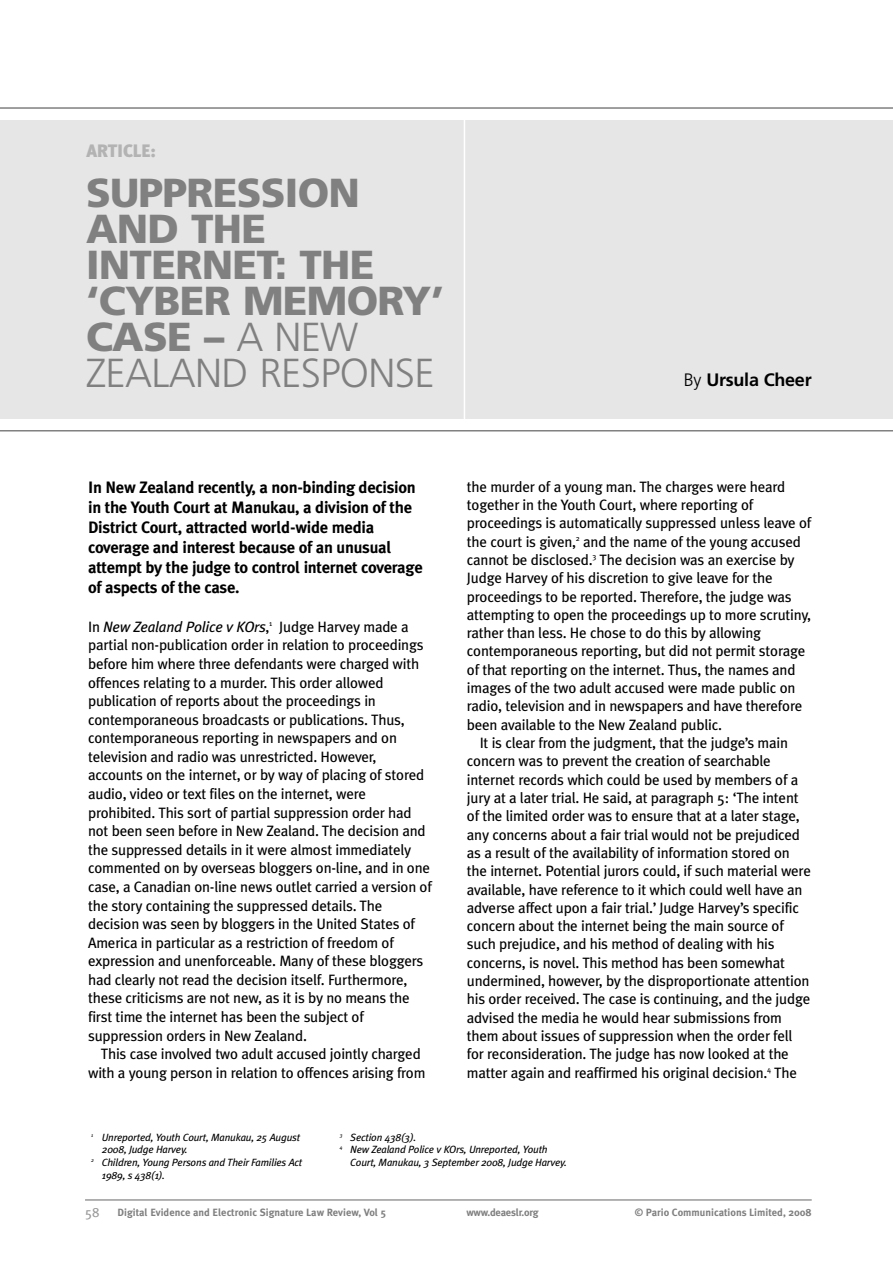
<style>
.page{position:relative;width:893px;height:1263px;background:#fff}
.page>*{position:absolute;margin:0;border:0;box-sizing:border-box;transform-origin:0 0}
.t1{font:900 40.5px/36px "Frutiger";letter-spacing:-.02em;color:#808080}
.t2{font:700 18px "Frutiger";letter-spacing:-.015em;color:#000}
.t3{font:900 18px "Meta Plus";letter-spacing:-.015em;color:#b3b3b3}
.t4{font:700 16.5px/20.1px "Meta Plus";letter-spacing:-.015em;color:#000}
.t5{font:15px/18.6px "Meta Plus";letter-spacing:-.015em;color:#000}
.t6{font:13.5px "Meta Plus";color:#999}
.t7{font:italic 10.5px "Meta Plus";letter-spacing:-.015em;color:#000}
.t8{font:700 10.5px "Meta Plus";color:#808080}
.t9{font:700 10.5px "Meta Plus";letter-spacing:-.02em;color:#808080}
.s1{font-weight:300}
.s2{font-style:italic}
</style>
<div class="page">
<div style="left:0;top:120px;width:893px;height:299px;background:#e6e6e6"></div>
<hr style="left:464px;top:89px;width:1px;height:364px;background:#fff">
<hr style="left:85px;top:1199px;width:727px;height:2px;background:#999">
<hr style="left:0;top:107px;width:893px;height:2px;background:#808080">
<hr style="left:0;top:430px;width:893px;height:1px;background:#808080">
<p class="t3" style="left:86px;top:141px;width:71px">ARTICLE:</p>
<h1 class="t1" style="left:86px;top:178px;width:360px">SUPPRESSION<br>AND THE<br>INTERNET: THE ‘CYBER MEMORY’<br>CASE – <span class="s1">A NEW<br>ZEALAND RESPONSE</span></h1>
<p class="t2" style="left:684px;top:373px;width:129px"><span class="s1">By</span> Ursula Cheer</p>
<p class="t4" style="left:88px;top:477px;width:336px">In New Zealand recently, a non-binding decision in the Youth Court at Manukau, a division of the District Court, attracted world-wide media coverage and interest because of an unusual attempt by the judge to control internet coverage of aspects of the case.</p>
<p class="t5" style="left:88px;top:617px;width:345px">In <span class="s2">New Zealand Police v KOrs</span>,<sup>1</sup> Judge Harvey made a partial non-publication order in relation to proceedings before him where three defendants were charged with offences relating to a murder. This order allowed publication of reports about the proceedings in contemporaneous broadcasts or publications. Thus, contemporaneous reporting in newspapers and on television and radio was unrestricted. However, accounts on the internet, or by way of placing of stored audio, video or text files on the internet, were prohibited. This sort of partial suppression order had not been seen before in New Zealand. The decision and the suppressed details in it were almost immediately commented on by overseas bloggers on-line, and in one case, a Canadian on-line news outlet carried a version of the story containing the suppressed details. The decision was seen by bloggers in the United States of America in particular as a restriction of freedom of expression and unenforceable. Many of these bloggers had clearly not read the decision itself. Furthermore, these criticisms are not new, as it is by no means the first time the internet has been the subject of suppression orders in New Zealand.</p>
<p class="t5" style="left:88px;top:1044px;width:339px;text-align:center">This case involved two adult accused jointly charged with a young person in relation to offences arising from</p>
<p class="t5" style="left:467px;top:477px;width:320px">the murder of a young man. The charges were heard</p>
<p class="t5" style="left:467px;top:495px;width:288px">together in the Youth Court, where reporting of</p>
<p class="t5" style="left:467px;top:514px;width:346px">proceedings is automatically suppressed unless leave of</p>
<p class="t5" style="left:467px;top:532px;width:336px">the court is given,<sup>2</sup> and the name of the young accused</p>
<p class="t5" style="left:467px;top:550px;width:329px">cannot be disclosed.<sup>3</sup> The decision was an exercise by</p>
<p class="t5" style="left:467px;top:569px;width:307px">Judge Harvey of his discretion to give leave for the</p>
<p class="t5" style="left:467px;top:587px;width:326px">proceedings to be reported. Therefore, the judge was</p>
<p class="t5" style="left:467px;top:605px;width:346px">attempting to open the proceedings up to more scrutiny,</p>
<p class="t5" style="left:467px;top:624px;width:296px">rather than less. He chose to do this by allowing</p>
<p class="t5" style="left:467px;top:642px;width:340px">contemporaneous reporting, but did not permit storage</p>
<p class="t5" style="left:467px;top:660px;width:330px">of that reporting on the internet. Thus, the names and</p>
<p class="t5" style="left:467px;top:679px;width:330px">images of the two adult accused were made public on</p>
<p class="t5" style="left:467px;top:697px;width:337px">radio, television and in newspapers and have therefore</p>
<p class="t5" style="left:467px;top:715px;width:257px">been available to the New Zealand public.</p>
<p class="t5" style="left:480px;top:733px;width:310px">It is clear from the judgment, that the judge’s main</p>
<p class="t5" style="left:467px;top:752px;width:305px">concern was to prevent the creation of searchable</p>
<p class="t5" style="left:467px;top:770px;width:333px">internet records which could be used by members of a</p>
<p class="t5" style="left:467px;top:788px;width:333px">jury at a later trial. He said, at paragraph 5: ‘The intent</p>
<p class="t5" style="left:467px;top:807px;width:334px">of the limited order was to ensure that at a later stage,</p>
<p class="t5" style="left:467px;top:825px;width:335px">any concerns about a fair trial would not be prejudiced</p>
<p class="t5" style="left:467px;top:843px;width:325px">as a result of the availability of information stored on</p>
<p class="t5" style="left:467px;top:862px;width:345px">the internet. Potential jurors could, if such material were</p>
<p class="t5" style="left:467px;top:880px;width:337px">available, have reference to it which could well have an</p>
<p class="t5" style="left:467px;top:898px;width:334px">adverse affect upon a fair trial.’ Judge Harvey’s specific</p>
<p class="t5" style="left:467px;top:917px;width:318px">concern about the internet being the main source of</p>
<p class="t5" style="left:467px;top:935px;width:309px">such prejudice, and his method of dealing with his</p>
<p class="t5" style="left:467px;top:953px;width:320px">concerns, is novel. This method has been somewhat</p>
<p class="t5" style="left:467px;top:972px;width:344px">undermined, however, by the disproportionate attention</p>
<p class="t5" style="left:467px;top:990px;width:345px">his order received. The case is continuing, and the judge</p>
<p class="t5" style="left:467px;top:1008px;width:317px">advised the media he would hear submissions from</p>
<p class="t5" style="left:467px;top:1026px;width:327px">them about issues of suppression when the order fell</p>
<p class="t5" style="left:467px;top:1045px;width:323px">for reconsideration. The judge has now looked at the</p>
<p class="t5" style="left:467px;top:1063px;width:332px">matter again and reaffirmed his original decision.<sup>4</sup> The</p>
<p class="t7" style="left:91px;top:1131px;width:210px"><sup>1</sup> Unreported, Youth Court, Manukau, 25 August</p>
<p class="t7" style="left:102px;top:1144px;width:87px">2008, Judge Harvey.</p>
<p class="t7" style="left:91px;top:1156px;width:212px"><sup>2</sup> Children, Young Persons and Their Families Act</p>
<p class="t7" style="left:102px;top:1169px;width:65px">1989, s 438(1).</p>
<p class="t7" style="left:340px;top:1131px;width:78px"><sup>3</sup> Section 438(3).</p>
<p class="t7" style="left:340px;top:1144px;width:209px"><sup>4</sup> New Zealand Police v KOrs, Unreported, Youth</p>
<p class="t7" style="left:350px;top:1156px;width:218px">Court, Manukau, 3 September 2008, Judge Harvey.</p>
<p class="t6" style="left:85px;top:1204px;width:16px">58</p>
<p class="t8" style="left:117px;top:1206px;width:270px">Digital Evidence and Electronic Signature Law Review, Vol 5</p>
<p class="t9" style="left:466px;top:1206px;width:74px">www.deaeslr.org</p>
<p class="t8" style="left:635px;top:1206px;width:179px">© Pario Communications Limited, 2008</p>
</div>
